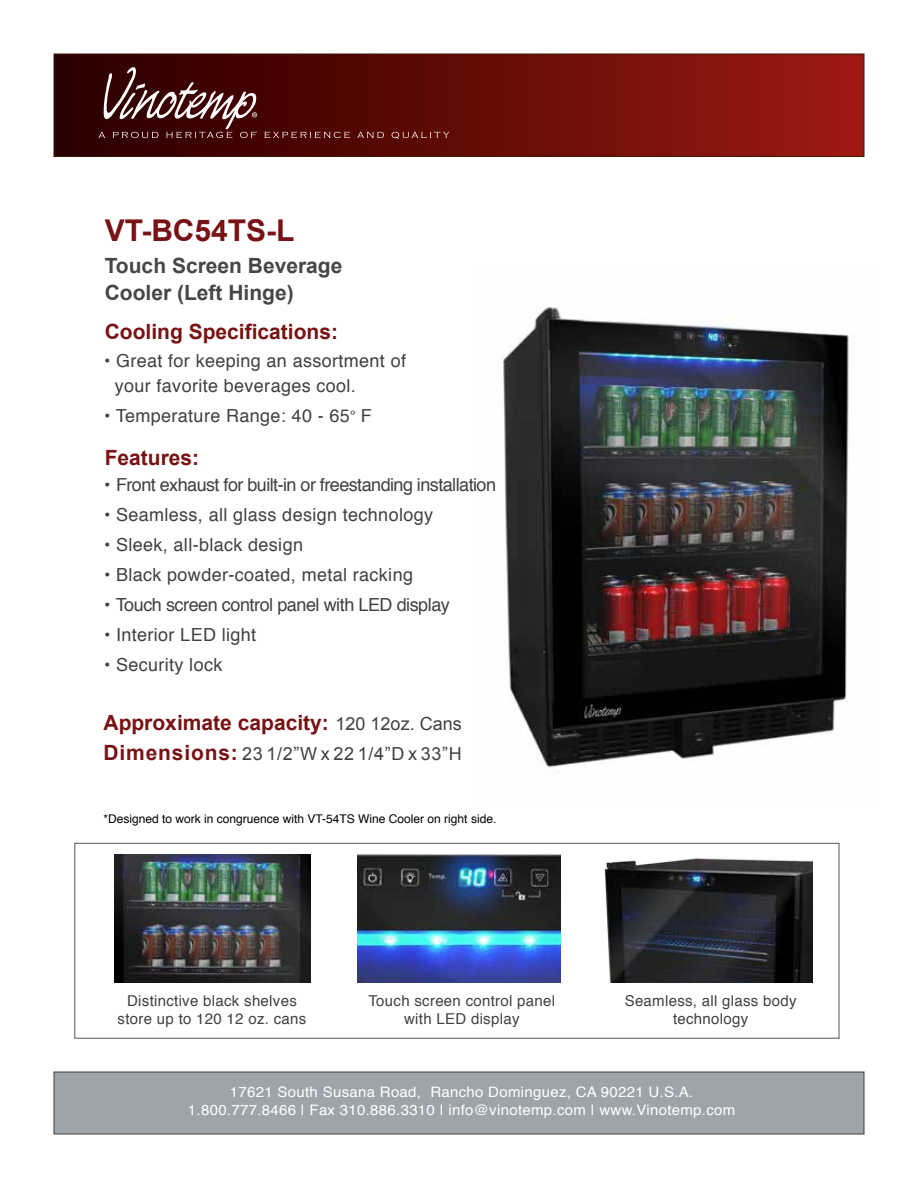
<style>
.page{position:relative;width:918px;height:1188px;background:#fff}
.page>*{position:absolute;margin:0;border:0;box-sizing:border-box;transform-origin:0 0}
.t1{font:700 30px "Arial";color:#781214}
.t2{font:700 21px "Arial";color:#781214}
.t3{font:700 21px/27px "Arial";color:#464547}
.t4{font:18px/25.5px "Helvetica";letter-spacing:.02em;color:#414042}
.t5{font:18px "Helvetica";letter-spacing:-.03em;color:#414042}
.t6{font:18px "Helvetica";letter-spacing:-.025em;color:#414042}
.t7{font:18px "Arial";color:#414042}
.t8{font:15px/18px "Helvetica";letter-spacing:.02em;color:#414042;text-align:center}
.t9{font:14.4px/18px "Helvetica";letter-spacing:.02em;color:#fff;text-align:center;scale:1.04 1}
.t10{font:12px "Helvetica";color:#000}
.s1{font-family:"Adobe Garamond Pro"}
.s2{font-weight:400;font-size:18px;color:#414042}
.s3{font-weight:700;font-size:21px;color:#781214}
</style>
<div class="page">
<div style="left:54px;top:54px;width:810px;height:102px;background:linear-gradient(to right,#280000,#9c1a11)"></div>
<div style="left:54px;top:54px;width:810px;height:103px;border:1px solid #3f170a"></div>
<div style="left:54px;top:1072px;width:810px;height:62px;background:#9da5ab"></div>
<div style="left:54px;top:1072px;width:810px;height:62px;border:1px solid #414042"></div>
<svg style="left:98px;top:66px;width:351px;height:73px;background:#581916"></svg>
<img style="left:502px;top:307px;width:347px;height:461px">
<div style="left:74px;top:843px;width:765px;height:196px;border:1px solid #565659"></div>
<img style="left:114px;top:854px;width:196px;height:128px">
<img style="left:358px;top:854px;width:202px;height:128px">
<img style="left:579px;top:842px;width:233px;height:140px">
<h1 class="t1" style="left:105px;top:210px;width:191px">VT-BC54TS-L</h1>
<p class="t3" style="left:105px;top:252px;width:239px">Touch Screen Beverage<br>Cooler (Left Hinge)</p>
<p class="t2" style="left:105px;top:318px;width:235px">Cooling Specifications:</p>
<p class="t4" style="left:115px;top:348px;width:293px;text-indent:-11px">• Great for keeping an assortment of your favorite beverages cool.</p>
<p class="t4" style="left:104px;top:404px;width:269px">• Temperature Range: 40 - 65<span class="s1">°</span> F</p>
<p class="t2" style="left:105px;top:444px;width:96px">Features:</p>
<p class="t5" style="left:104px;top:471px;width:394px">• Front exhaust for built-in or freestanding installation</p>
<p class="t4" style="left:104px;top:503px;width:331px">• Seamless, all glass design technology</p>
<p class="t4" style="left:104px;top:533px;width:201px">• Sleek, all-black design</p>
<p class="t4" style="left:104px;top:563px;width:311px">• Black powder-coated, metal racking</p>
<p class="t6" style="left:104px;top:591px;width:347px">• Touch screen control panel with LED display</p>
<p class="t4" style="left:104px;top:623px;width:154px">• Interior LED light</p>
<p class="t4" style="left:104px;top:653px;width:120px">• Security lock</p>
<p class="t2" style="left:104px;top:709px;width:360px">Approximate capacity: <span class="s2">120 12oz. Cans</span></p>
<p class="t7" style="left:104px;top:742px;width:360px"><span class="s3">Dimensions:</span> 23 1/2”W x 22 1/4”D x 33”H</p>
<p class="t10" style="left:104px;top:810px;width:394px">*Designed to work in congruence with VT-54TS Wine Cooler on right side.</p>
<p class="t8" style="left:118px;top:992px;width:190px">Distinctive black shelves store up to 120 12 oz. cans</p>
<p class="t8" style="left:368px;top:992px;width:188px">Touch screen control panel with LED display</p>
<p class="t8" style="left:625px;top:992px;width:173px">Seamless, all glass body technology</p>
<p class="t9" style="left:188px;top:1083px;width:528px">17621 South Susana Road, Rancho Dominguez, CA 90221 U.S.A.<br>1.800.777.8466 | Fax 310.886.3310 | info@vinotemp.com | www.Vinotemp.com</p>
</div>
